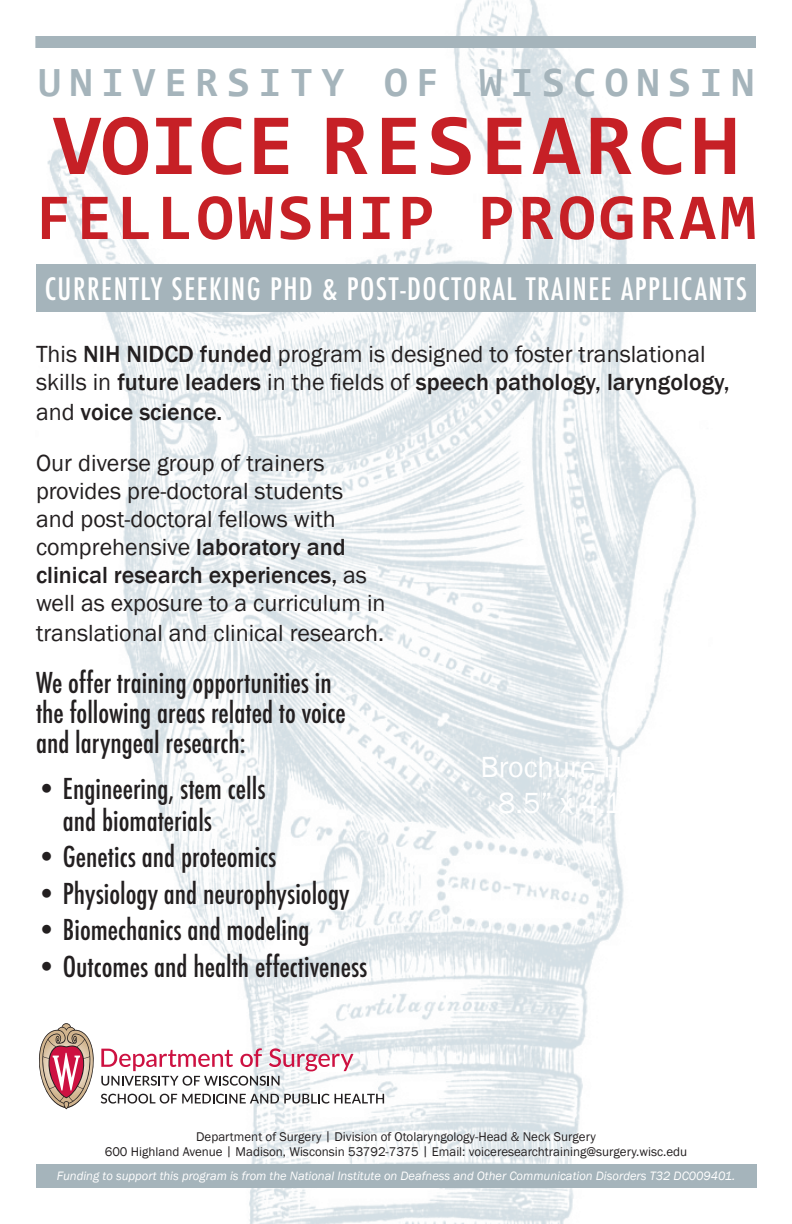
<style>
.page{position:relative;width:792px;height:1224px;background:#fff}
.page>*{position:absolute;margin:0;border:0;box-sizing:border-box;transform-origin:0 0}
.t1{font:700 88px "Consolas";letter-spacing:.05em;color:#c62026}
.t2{font:700 66px "Consolas";letter-spacing:.06em;color:#c62026}
.t3{font:700 42px "Consolas";letter-spacing:.2em;color:#a5b4bb}
.t4{font:500 condensed 30px "Futura";letter-spacing:.05em;color:#fff}
.t5{font:30px "Franklin Gothic";color:#fff}
.t6{font:500 condensed 28px/30px "Futura";color:#231f20}
.t7{font:24px/28.3px "Franklin Gothic";color:#231f20}
.t8{font:500 24px/29px "Franklin Gothic";color:#231f20}
.t9{font:13px/15.6px "Franklin Gothic";color:#231f20;text-align:center}
.t10{font:italic 12.5px "Franklin Gothic";color:#fff}
.s1{font-weight:400}
.s2{font-weight:500}
</style>
<div class="page">
<img style="left:47px;top:0;width:649px;height:1224px">
<div style="left:35px;top:36px;width:721px;height:12px;background:#a5b4bb"></div>
<div style="left:36px;top:264px;width:720px;height:48px;background:#a5b4bb"></div>
<div style="left:36px;top:1164px;width:721px;height:24px;background:#a5b4bb"></div>
<svg style="left:39px;top:1023px;width:345px;height:86px"></svg>
<p class="t3" style="left:38px;top:55px;width:718px">UNIVERSITY OF WISCONSIN</p>
<p class="t1" style="left:53px;top:89px;width:688px">VOICE RESEARCH</p>
<p class="t2" style="left:36px;top:175px;width:722px">FELLOWSHIP PROGRAM</p>
<p class="t4" style="left:45px;top:270px;width:704px">CURRENTLY SEEKING PHD &amp; POST-DOCTORAL TRAINEE APPLICANTS</p>
<p class="t8" style="left:36px;top:340px;width:695px"><span class="s1">This</span> NIH NIDCD funded <span class="s1">program is designed to foster translational skills in</span> future leaders <span class="s1">in the fields of</span> speech pathology, laryngology, <span class="s1">and</span> voice science.</p>
<p class="t7" style="left:36px;top:449px;width:351px">Our diverse group of trainers provides pre-doctoral students and post-doctoral fellows with comprehensive <span class="s2">laboratory and clinical research experiences,</span> as well as exposure to a curriculum in translational and clinical research.</p>
<p class="t6" style="left:36px;top:668px;width:311px">We offer training opportunities in the following areas related to voice and laryngeal research:</p>
<p class="t6" style="left:63px;top:773px;width:204px;line-height:32px;text-indent:-27px">• Engineering, stem cells and biomaterials</p>
<p class="t6" style="left:36px;top:842px;width:242px">• Genetics and proteomics</p>
<p class="t6" style="left:36px;top:879px;width:315px">• Physiology and neurophysiology</p>
<p class="t6" style="left:36px;top:915px;width:275px">• Biomechanics and modeling</p>
<p class="t6" style="left:36px;top:952px;width:333px">• Outcomes and health effectiveness</p>
<p class="t5" style="left:481px;top:748px;width:208px">Brochure Holder</p>
<p class="t5" style="left:498px;top:784px;width:173px">8.5” x 4.125”</p>
<p class="t9" style="left:105px;top:1129px;width:584px">Department of Surgery | Division of Otolaryngology-Head &amp; Neck Surgery<br>600 Highland Avenue | Madison, Wisconsin 53792-7375 | Email: voiceresearchtraining@surgery.wisc.edu</p>
<p class="t10" style="left:57px;top:1168px;width:680px">Funding to support this program is from the National Institute on Deafness and Other Communication Disorders T32 DC009401.</p>
</div>
